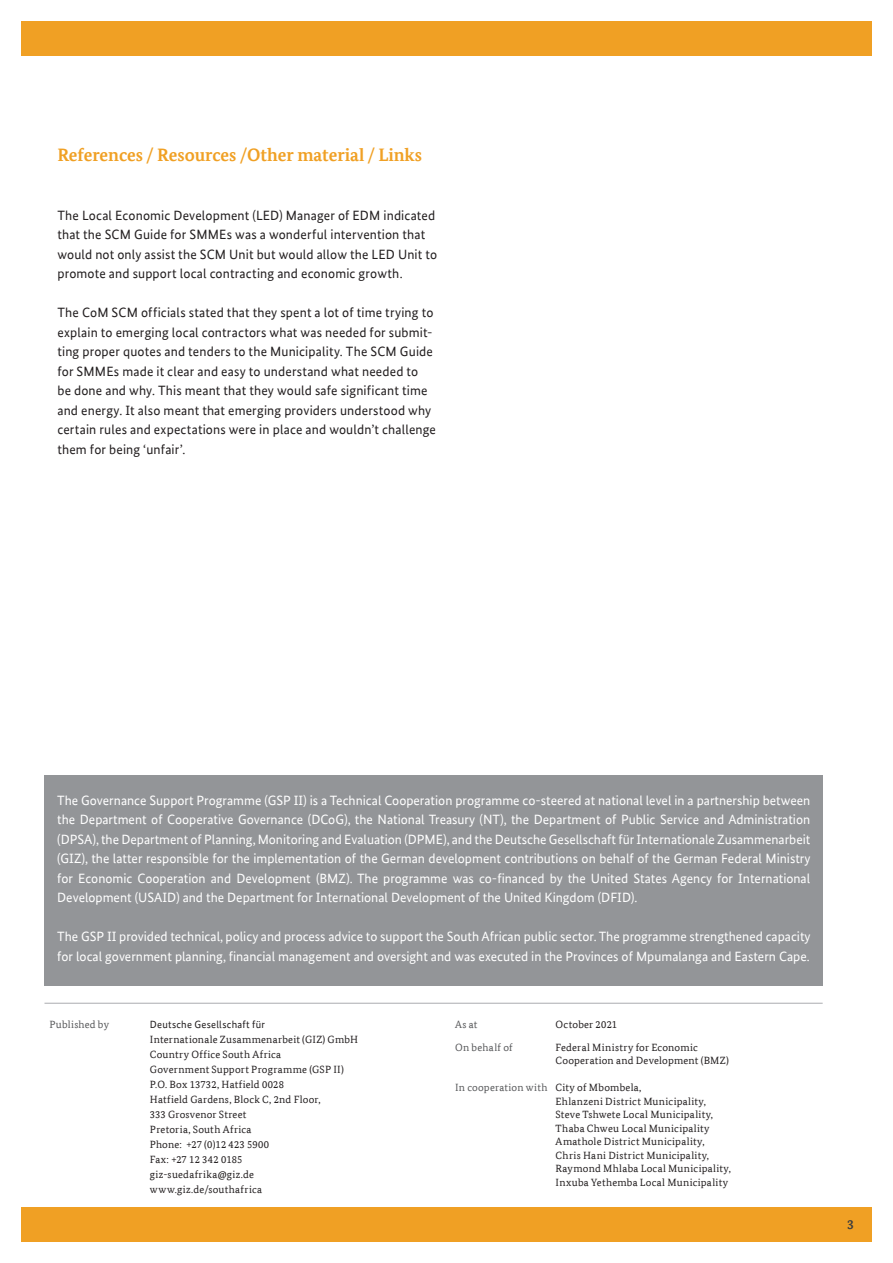
<style>
.page{position:relative;width:893px;height:1263px;background:#fff}
.page>*{position:absolute;margin:0;border:0;box-sizing:border-box;transform-origin:0 0}
.Überschrift1{font:700 18px "Bundes Serif";color:#f0a024}
.Überschrift3{font:13.5px/19.5px "Bundes Sans";color:#fff;text-align:justify}
.Paragraph{font:13.5px/19.5px "Bundes Sans";letter-spacing:.01em;color:#231f20}
.t1{font:700 13.5px "Bundes Serif";color:#3e3e3f}
.Imprint{font:10.5px/13.5px "Bundes Serif";letter-spacing:.025em;color:#231f20}
.Imprint-2{font:10.5px "Bundes Serif";letter-spacing:.025em;color:#57585a}
.Imprint-3{font:10.5px "Bundes Sans";letter-spacing:.025em;color:#231f20}
.s1{color:#231f20}
</style>
<div class="page">
<div style="left:21px;top:1208px;width:851px;height:34px;background:#f0a024"></div>
<div style="left:21px;top:21px;width:851px;height:34px;background:#f0a024"></div>
<div style="left:44px;top:775px;width:779px;height:211px;background:#939598"></div>
<hr style="left:44px;top:1003px;width:779px;height:1px;background:#aaabaf">
<p class="Überschrift1" style="left:57px;top:145px;width:366px">References / Resources /Other material / Links</p>
<p class="Paragraph" style="left:57px;top:205px;width:381px">The Local Economic Development (LED) Manager of EDM indicated that the SCM Guide for SMMEs was a wonderful intervention that would not only assist the SCM Unit but would allow the LED Unit to promote and support local contracting and economic growth.</p>
<p class="Paragraph" style="left:57px;top:303px;width:380px">The CoM SCM officials stated that they spent a lot of time trying to explain to emerging local contractors what was needed for submit&shy;ting proper quotes and tenders to the Municipality. The SCM Guide for SMMEs made it clear and easy to understand what needed to<br>be done and why. This meant that they would safe significant time and energy. It also meant that emerging providers understood why certain rules and expectations were in place and wouldn’t challenge them for being ‘unfair’.</p>
<p class="Überschrift3" style="left:57px;top:790px;width:755px">The Governance Support Programme (GSP II) is a Technical Cooperation programme co-steered at national level in a partnership between the Department of Cooperative Governance (DCoG), the National Treasury (NT), the Department of Public Service and Administration (DPSA), the Department of Planning, Monitoring and Evaluation (DPME), and the Deutsche Gesellschaft für Internationale Zusammenarbeit (GIZ), the latter responsible for the implementation of the German development contributions on behalf of the German Federal Ministry for Economic Cooperation and Development (BMZ). The programme was co-financed by the United States Agency for International Development (USAID) and the Department for International Development of the United Kingdom (DFID).</p>
<p class="Überschrift3" style="left:57px;top:927px;width:755px">The GSP II provided technical, policy and process advice to support the South African public sector. The programme strengthened capacity for local government planning, financial management and oversight and was executed in the Provinces of Mpumalanga and Eastern Cape.</p>
<p class="Imprint-2" style="left:49px;top:1018px;width:61px">Published by</p>
<p class="Imprint-3" style="left:150px;top:1018px;width:117px">Deutsche Gesellschaft für</p>
<p class="Imprint" style="left:150px;top:1033px;width:210px">Internationale Zusammenarbeit (GIZ) GmbH</p>
<p class="Imprint" style="left:150px;top:1048px;width:133px">Country Office South Africa</p>
<p class="Imprint" style="left:150px;top:1063px;width:195px">Government Support Programme (GSP II)</p>
<p class="Imprint" style="left:150px;top:1078px;width:136px">P.O. Box 13732, Hatfield 0028</p>
<p class="Imprint" style="left:150px;top:1093px;width:172px">Hatfield Gardens, Block C, 2nd Floor,</p>
<p class="Imprint" style="left:150px;top:1108px;width:98px">333 Grosvenor Street</p>
<p class="Imprint" style="left:150px;top:1123px;width:103px">Pretoria, South Africa</p>
<p class="Imprint" style="left:150px;top:1138px;width:121px">Phone: +27 (0)12 423 5900</p>
<p class="Imprint" style="left:150px;top:1153px;width:94px">Fax: +27 12 342 0185</p>
<p class="Imprint" style="left:150px;top:1168px;width:106px">giz-suedafrika@giz.de</p>
<p class="Imprint" style="left:150px;top:1183px;width:114px">www.giz.de/southafrica</p>
<p class="Imprint-2" style="left:455px;top:1018px;width:24px">As at</p>
<p class="Imprint" style="left:556px;top:1018px;width:63px">October 2021</p>
<p class="Imprint-2" style="left:455px;top:1041px;width:59px">On behalf of</p>
<p class="Imprint" style="left:556px;top:1040px;width:175px">Federal Ministry for Economic<br>Cooperation and Development (BMZ)</p>
<p class="Imprint-2" style="left:455px;top:1081px;width:188px">In cooperation with <span class="s1">City of Mbombela,</span></p>
<p class="Imprint" style="left:556px;top:1094px;width:152px">Ehlanzeni District Municipality,</p>
<p class="Imprint" style="left:556px;top:1108px;width:159px">Steve Tshwete Local Municipality,</p>
<p class="Imprint" style="left:556px;top:1121px;width:156px">Thaba Chweu Local Municipality</p>
<p class="Imprint" style="left:556px;top:1135px;width:150px">Amathole District Municipality,</p>
<p class="Imprint" style="left:556px;top:1148px;width:155px">Chris Hani District Municipality,</p>
<p class="Imprint" style="left:556px;top:1162px;width:177px">Raymond Mhlaba Local Municipality,</p>
<p class="Imprint" style="left:556px;top:1175px;width:174px">Inxuba Yethemba Local Municipality</p>
<p class="t1" style="left:847px;top:1216px;width:8px">3</p>
</div>
